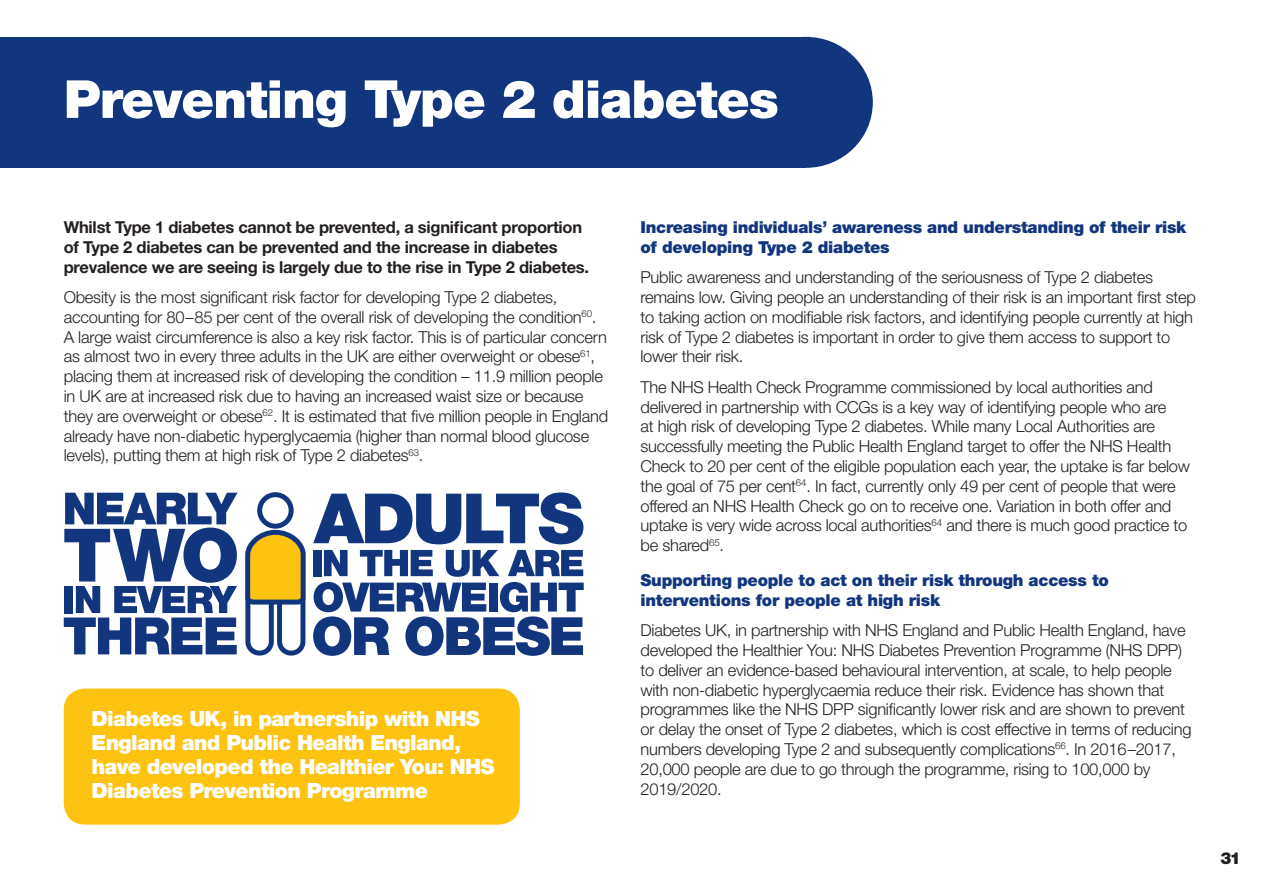
<style>
.page{position:relative;width:1263px;height:893px;background:#fff}
.page>*{position:absolute;margin:0;border:0;box-sizing:border-box;transform-origin:0 0}
.t1{font:900 52.5px "Helvetica Neue LT Std";letter-spacing:-.02em;color:#fff}
.Bullets_Copy_Yellow{font:900 21px/24px "Helvetica Neue LT Std";letter-spacing:-.03em;color:#fff}
.Bullets_Copy_Yellow-2{font:300 16.5px/19.8px "Helvetica Neue LT Std";letter-spacing:-.015em;color:#231f20}
.Bullets_Copy_Yellow-3{font:700 16.5px/19.8px "Helvetica Neue LT Std";letter-spacing:-.015em;color:#231f20}
.Bullets_Copy_Yellow-4{font:900 16.5px/19.8px "Helvetica Neue LT Std";letter-spacing:-.015em;color:#11367e}
.Bullets_Copy_Yellow-5{font:900 16.5px "Helvetica Neue LT Std";color:#231f20}
</style>
<div class="page">
<div style="left:0;top:37px;width:806px;height:131px;background:#11367e"></div>
<div style="left:739px;top:37px;width:134px;height:131px;background:#11367e;border-radius:50%"></div>
<svg style="left:64px;top:492px;width:520px;height:164px"></svg>
<div style="left:64px;top:688px;width:456px;height:137px;background:#fec210;border-radius:21px"></div>
<p class="t1" style="left:64px;top:68px;width:716px">Preventing Type 2 diabetes</p>
<p class="Bullets_Copy_Yellow-3" style="left:64px;top:217px;width:527px">Whilst Type 1 diabetes cannot be prevented, a significant proportion of Type 2 diabetes can be prevented and the increase in diabetes prevalence we are seeing is largely due to the rise in Type 2 diabetes.</p>
<p class="Bullets_Copy_Yellow-2" style="left:64px;top:287px;width:546px">Obesity is the most significant risk factor for developing Type 2 diabetes, accounting for 80–85 per cent of the overall risk of developing the condition<sup>60</sup>.<br>A large waist circumference is also a key risk factor. This is of particular concern as almost two in every three adults in the UK are either overweight or obese<sup>61</sup>, placing them at increased risk of developing the condition – 11.9 million people in UK are at increased risk due to having an increased waist size or because they are overweight or obese<sup>62</sup>. It is estimated that five million people in England already have non-diabetic hyperglycaemia (higher than normal blood glucose levels), putting them at high risk of Type 2 diabetes<sup>63</sup>.</p>
<p class="Bullets_Copy_Yellow" style="left:92px;top:707px;width:404px">Diabetes UK, in partnership with NHS England and Public Health England, have developed the Healthier You: NHS Diabetes Prevention Programme</p>
<p class="Bullets_Copy_Yellow-4" style="left:640px;top:217px;width:547px">Increasing individuals’ awareness and understanding of their risk of developing Type 2 diabetes</p>
<p class="Bullets_Copy_Yellow-2" style="left:640px;top:267px;width:557px">Public awareness and understanding of the seriousness of Type 2 diabetes remains low. Giving people an understanding of their risk is an important first step to taking action on modifiable risk factors, and identifying people currently at high risk of Type 2 diabetes is important in order to give them access to support to lower their risk.</p>
<p class="Bullets_Copy_Yellow-2" style="left:640px;top:377px;width:551px">The NHS Health Check Programme commissioned by local authorities and delivered in partnership with CCGs is a key way of identifying people who are<br>at high risk of developing Type 2 diabetes. While many Local Authorities are successfully meeting the Public Health England target to offer the NHS Health Check to 20 per cent of the eligible population each year, the uptake is far below the goal of 75 per cent<sup>64</sup>. In fact, currently only 49 per cent of people that were offered an NHS Health Check go on to receive one. Variation in both offer and uptake is very wide across local authorities<sup>64</sup> and there is much good practice to be shared<sup>65</sup>.</p>
<p class="Bullets_Copy_Yellow-4" style="left:640px;top:570px;width:470px">Supporting people to act on their risk through access to interventions for people at high risk</p>
<p class="Bullets_Copy_Yellow-2" style="left:640px;top:620px;width:552px">Diabetes UK, in partnership with NHS England and Public Health England, have developed the Healthier You: NHS Diabetes Prevention Programme (NHS DPP) to deliver an evidence-based behavioural intervention, at scale, to help people with non-diabetic hyperglycaemia reduce their risk. Evidence has shown that programmes like the NHS DPP significantly lower risk and are shown to prevent or delay the onset of Type 2 diabetes, which is cost effective in terms of reducing numbers developing Type 2 and subsequently complications<sup>66</sup>. In 2016–2017, 20,000 people are due to go through the programme, rising to 100,000 by 2019/2020.</p>
<p class="Bullets_Copy_Yellow-5" style="left:1220px;top:848px;width:22px">31</p>
</div>
